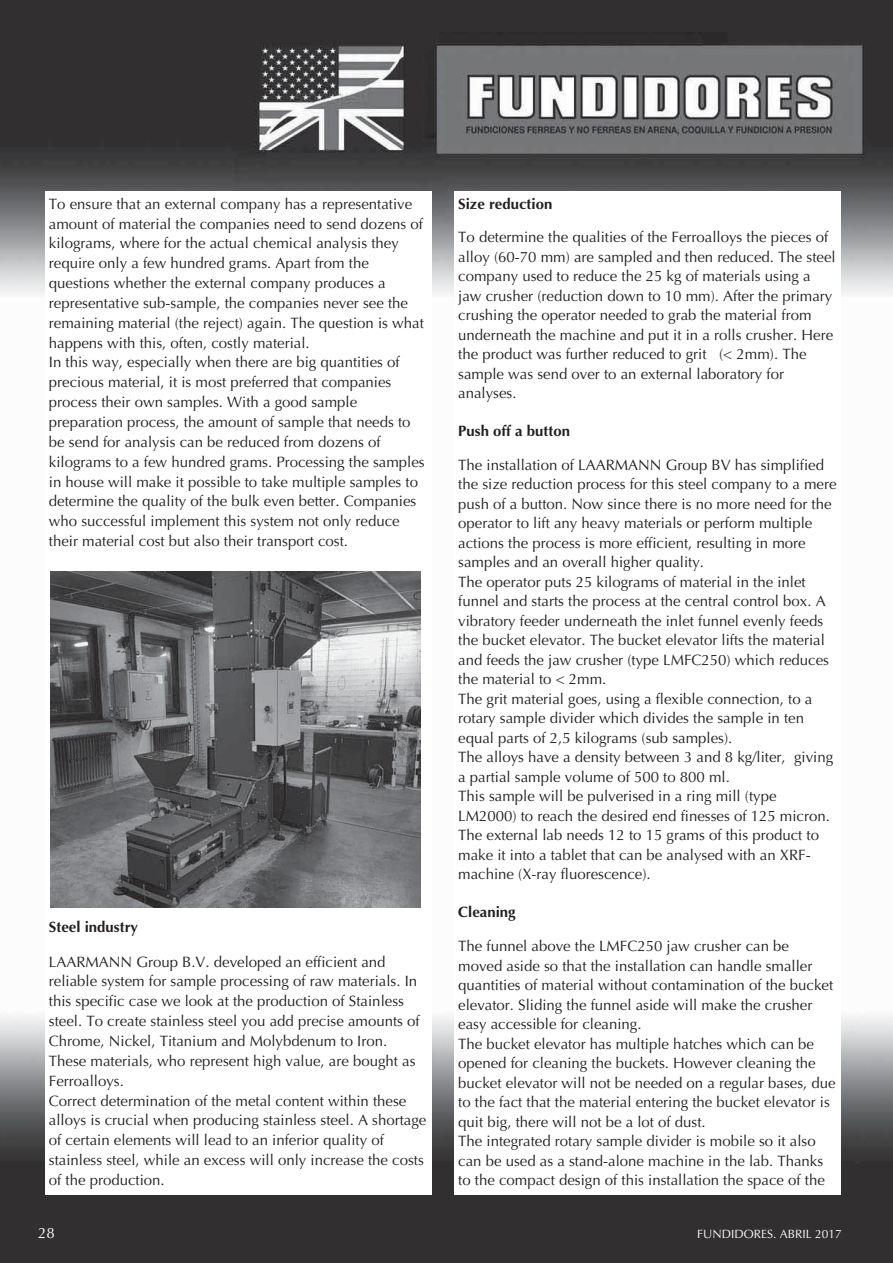
<style>
.page{position:relative;width:893px;height:1263px;background:#fff}
.page>*{position:absolute;margin:0;border:0;box-sizing:border-box;transform-origin:0 0}
.t1{font:15px/19.5px "Optima";color:#231f20}
.t2{font:700 15px "Optima";color:#231f20}
.t3{font:15px "Optima";color:#fff}
.t4{font:12px "Optima";color:#fff}
</style>
<div class="page">
<img style="left:0;top:0;width:893px;height:1263px">
<div style="left:45px;top:191px;width:387px;height:1004px;background:#fff"></div>
<img style="left:50px;top:571px;width:370px;height:336px">
<div style="left:454px;top:191px;width:387px;height:1004px;background:#fff"></div>
<p class="t1" style="left:49px;top:195px;width:377px">To ensure that an external company has a representative amount of material the companies need to send dozens of kilograms, where for the actual chemical analysis they require only a few hundred grams. Apart from the questions whether the external company produces a representative sub-sample, the companies never see the remaining material (the reject) again. The question is what happens with this, often, costly material.<br>In this way, especially when there are big quantities of precious material, it is most preferred that companies process their own samples. With a good sample preparation process, the amount of sample that needs to be send for analysis can be reduced from dozens of kilograms to a few hundred grams. Processing the samples in house will make it possible to take multiple samples to determine the quality of the bulk even better. Companies who successful implement this system not only reduce their material cost but also their transport cost.</p>
<p class="t2" style="left:49px;top:920px;width:91px">Steel industry</p>
<p class="t1" style="left:49px;top:953px;width:379px">LAARMANN Group B.V. developed an efficient and reliable system for sample processing of raw materials. In this specific case we look at the production of Stainless steel. To create stainless steel you add precise amounts of Chrome, Nickel, Titanium and Molybdenum to Iron.<br>These materials, who represent high value, are bought as Ferroalloys.<br>Correct determination of the metal content within these alloys is crucial when producing stainless steel. A shortage of certain elements will lead to an inferior quality of stainless steel, while an excess will only increase the costs of the production.</p>
<p class="t2" style="left:458px;top:197px;width:96px">Size reduction</p>
<p class="t1" style="left:458px;top:229px;width:379px">To determine the qualities of the Ferroalloys the pieces of alloy (60-70 mm) are sampled and then reduced. The steel company used to reduce the 25 kg of materials using a jaw crusher (reduction down to 10 mm). After the primary crushing the operator needed to grab the material from underneath the machine and put it in a rolls crusher. Here the product was further reduced to grit (&lt; 2mm). The sample was send over to an external laboratory for analyses.</p>
<p class="t2" style="left:458px;top:425px;width:113px">Push off a button</p>
<p class="t1" style="left:458px;top:456px;width:380px">The installation of LAARMANN Group BV has simplified the size reduction process for this steel company to a mere push of a button. Now since there is no more need for the operator to lift any heavy materials or perform multiple actions the process is more efficient, resulting in more samples and an overall higher quality.<br>The operator puts 25 kilograms of material in the inlet funnel and starts the process at the central control box. A vibratory feeder underneath the inlet funnel evenly feeds the bucket elevator. The bucket elevator lifts the material and feeds the jaw crusher (type LMFC250) which reduces the material to &lt; 2mm.<br>The grit material goes, using a flexible connection, to a rotary sample divider which divides the sample in ten equal parts of 2,5 kilograms (sub samples).<br>The alloys have a density between 3 and 8 kg/liter, giving a partial sample volume of 500 to 800 ml.<br>This sample will be pulverised in a ring mill (type LM2000) to reach the desired end finesses of 125 micron.<br>The external lab needs 12 to 15 grams of this product to make it into a tablet that can be analysed with an XRF&shy;machine (X-ray fluorescence).</p>
<p class="t2" style="left:458px;top:906px;width:59px">Cleaning</p>
<p class="t1" style="left:458px;top:938px;width:379px">The funnel above the LMFC250 jaw crusher can be moved aside so that the installation can handle smaller quantities of material without contamination of the bucket elevator. Sliding the funnel aside will make the crusher easy accessible for cleaning.<br>The bucket elevator has multiple hatches which can be opened for cleaning the buckets. However cleaning the bucket elevator will not be needed on a regular bases, due to the fact that the material entering the bucket elevator is quit big, there will not be a lot of dust.<br>The integrated rotary sample divider is mobile so it also can be used as a stand-alone machine in the lab. Thanks to the compact design of this installation the space of the</p>
<p class="t3" style="left:38px;top:1227px;width:18px">28</p>
<p class="t4" style="left:697px;top:1229px;width:146px">FUNDIDORES. ABRIL 2017</p>
</div>
